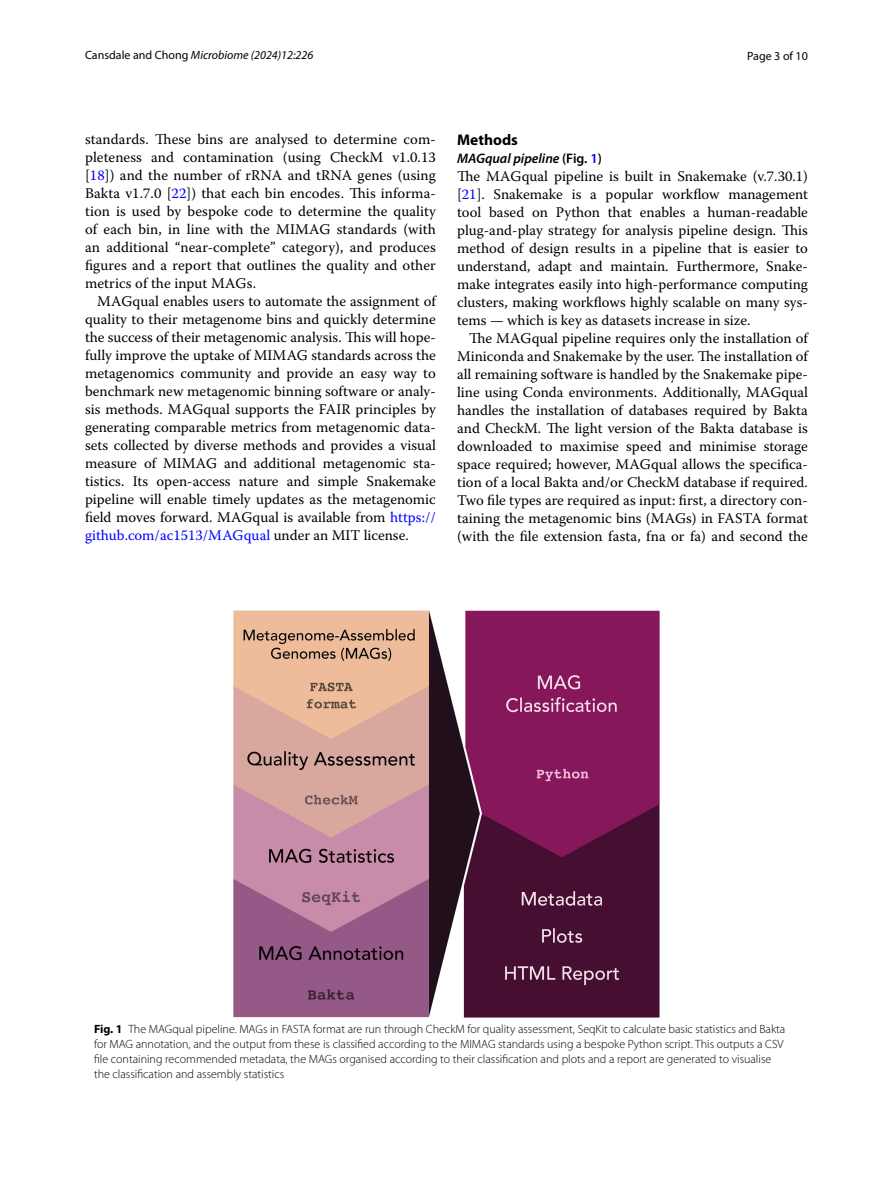
<style>
.page{position:relative;width:893px;height:1187px;background:#fff}
.page>*{position:absolute;margin:0;border:0;box-sizing:border-box;transform-origin:0 0}
.t1{font:700 15.45px "Myriad Pro";color:#000}
.t2{font:14.7px/18px "Warnock Pro";color:#000;text-align:justify}
.t3{font:italic 600 13.8px "Myriad Pro";color:#000}
.t4{font:300 12px/15px "Myriad Pro";color:#000}
.t5{font:italic 12px "Myriad Pro";color:#000}
.t6{font:12px "Myriad Pro";color:#000}
.s1{font-style:normal}
.s2{color:#00f}
.s3{font-style:normal;color:#00f}
.s4{font-weight:700}
</style>
<div class="page">
<img style="left:234px;top:611px;width:425px;height:406px">
<p class="t5" style="left:85px;top:48px;width:230px"><span class="s1">Cansdale and Chong</span> Microbiome (2024) 12:226</p>
<p class="t6" style="left:747px;top:48px;width:62px">Page 3 of 10</p>
<p class="t2" style="left:85px;top:130px;width:352px">standards. These bins are analysed to determine com&shy;pleteness and contamination (using CheckM v1.0.13 [<span class="s2">18</span>]) and the number of rRNA and tRNA genes (using Bakta v1.7.0 [<span class="s2">22</span>]) that each bin encodes. This informa&shy;tion is used by bespoke code to determine the quality of each bin, in line with the MIMAG standards (with an additional “near-complete” category), and produces figures and a report that outlines the quality and other metrics of the input MAGs.</p>
<p class="t2" style="left:85px;top:292px;width:352px;text-indent:12px">MAGqual enables users to automate the assignment of quality to their metagenome bins and quickly determine the success of their metagenomic analysis. This will hope&shy;fully improve the uptake of MIMAG standards across the metagenomics community and provide an easy way to benchmark new metagenomic binning software or analy&shy;sis methods. MAGqual supports the FAIR principles by generating comparable metrics from metagenomic data&shy;sets collected by diverse methods and provides a visual measure of MIMAG and additional metagenomic sta&shy;tistics. Its open-access nature and simple Snakemake pipeline will enable timely updates as the metagenomic field moves forward. MAGqual is available from <span class="s2">https:// github.com/ac1513/MAGqual</span> under an MIT license.</p>
<p class="t1" style="left:457px;top:129px;width:62px">Methods</p>
<p class="t3" style="left:457px;top:149px;width:146px">MAGqual pipeline <span class="s1">(Fig.</span> <span class="s3">1</span><span class="s1">)</span></p>
<p class="t2" style="left:457px;top:166px;width:352px">The MAGqual pipeline is built in Snakemake (v.7.30.1) [<span class="s2">21</span>]. Snakemake is a popular workflow management tool based on Python that enables a human-readable plug-and-play strategy for analysis pipeline design. This method of design results in a pipeline that is easier to understand, adapt and maintain. Furthermore, Snake&shy;make integrates easily into high-performance computing clusters, making workflows highly scalable on many sys&shy;tems — which is key as datasets increase in size.</p>
<p class="t2" style="left:457px;top:328px;width:352px;text-indent:12px">The MAGqual pipeline requires only the installation of Miniconda and Snakemake by the user. The installation of all remaining software is handled by the Snakemake pipe&shy;line using Conda environments. Additionally, MAGqual handles the installation of databases required by Bakta and CheckM. The light version of the Bakta database is downloaded to maximise speed and minimise storage space required; however, MAGqual allows the specifica&shy;tion of a local Bakta and/or CheckM database if required.<br>Two file types are required as input: first, a directory con&shy;taining the metagenomic bins (MAGs) in FASTA format (with the file extension fasta, fna or fa) and second the</p>
<p class="t4" style="left:94px;top:1021px;width:693px"><span class="s4">Fig. 1</span> The MAGqual pipeline. MAGs in FASTA format are run through CheckM for quality assessment, SeqKit to calculate basic statistics and Bakta for MAG annotation, and the output from these is classified according to the MIMAG standards using a bespoke Python script. This outputs a CSV file containing recommended metadata, the MAGs organised according to their classification and plots and a report are generated to visualise the classification and assembly statistics</p>
</div>
